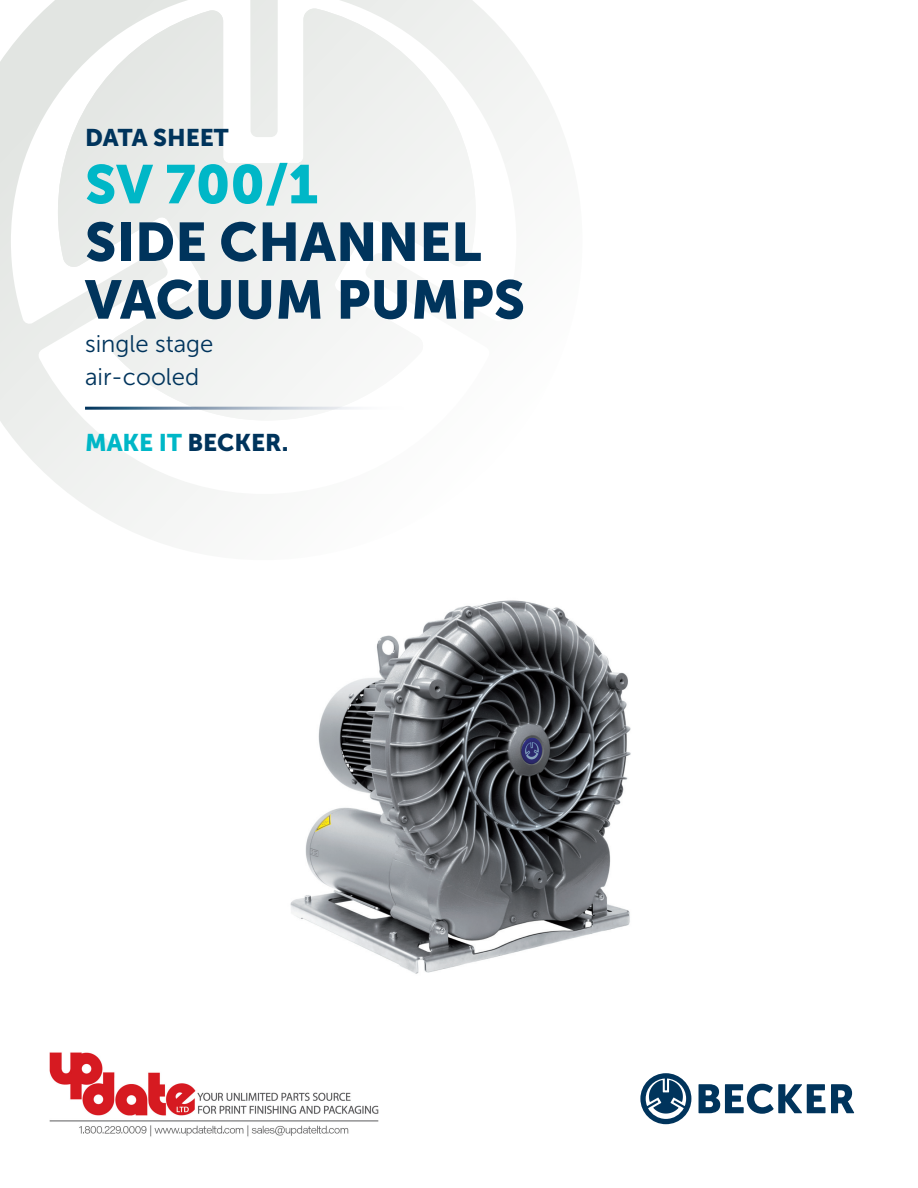
<style>
.page{position:relative;width:918px;height:1188px;background:#fff}
.page>*{position:absolute;margin:0;border:0;box-sizing:border-box;transform-origin:0 0}
.t1{font:54px/57.8px "Museo Sans 900";color:#00345c}
.t2{font:54px "Museo Sans 900";color:#00b7c7}
.t3{font:24px "Museo Sans 900";color:#00345c}
.t4{font:24px/33px "Museo Sans 300";color:#00345c}
.s1{color:#00b7c7}
</style>
<div class="page">
<svg style="left:0;top:0;width:554px;height:539px"></svg>
<svg style="left:699px;top:1084px;width:155px;height:30px"></svg>
<svg style="left:640px;top:1073px;width:51px;height:51px"></svg>
<hr style="left:85px;top:407px;width:319px;height:3px;background:#fff">
<img style="left:290px;top:600px;width:341px;height:374px">
<img style="left:49px;top:1052px;width:330px;height:85px">
<p class="t3" style="left:85px;top:124px;width:145px">DATA SHEET</p>
<h1 class="t2" style="left:85px;top:154px;width:235px">SV 700/1</h1>
<h1 class="t1" style="left:85px;top:213px;width:442px">SIDE CHANNEL<br>VACUUM PUMPS</h1>
<p class="t4" style="left:85px;top:327px;width:130px">single stage air-cooled</p>
<p class="t3" style="left:85px;top:429px;width:205px"><span class="s1">MAKE IT</span> BECKER.</p>
</div>
